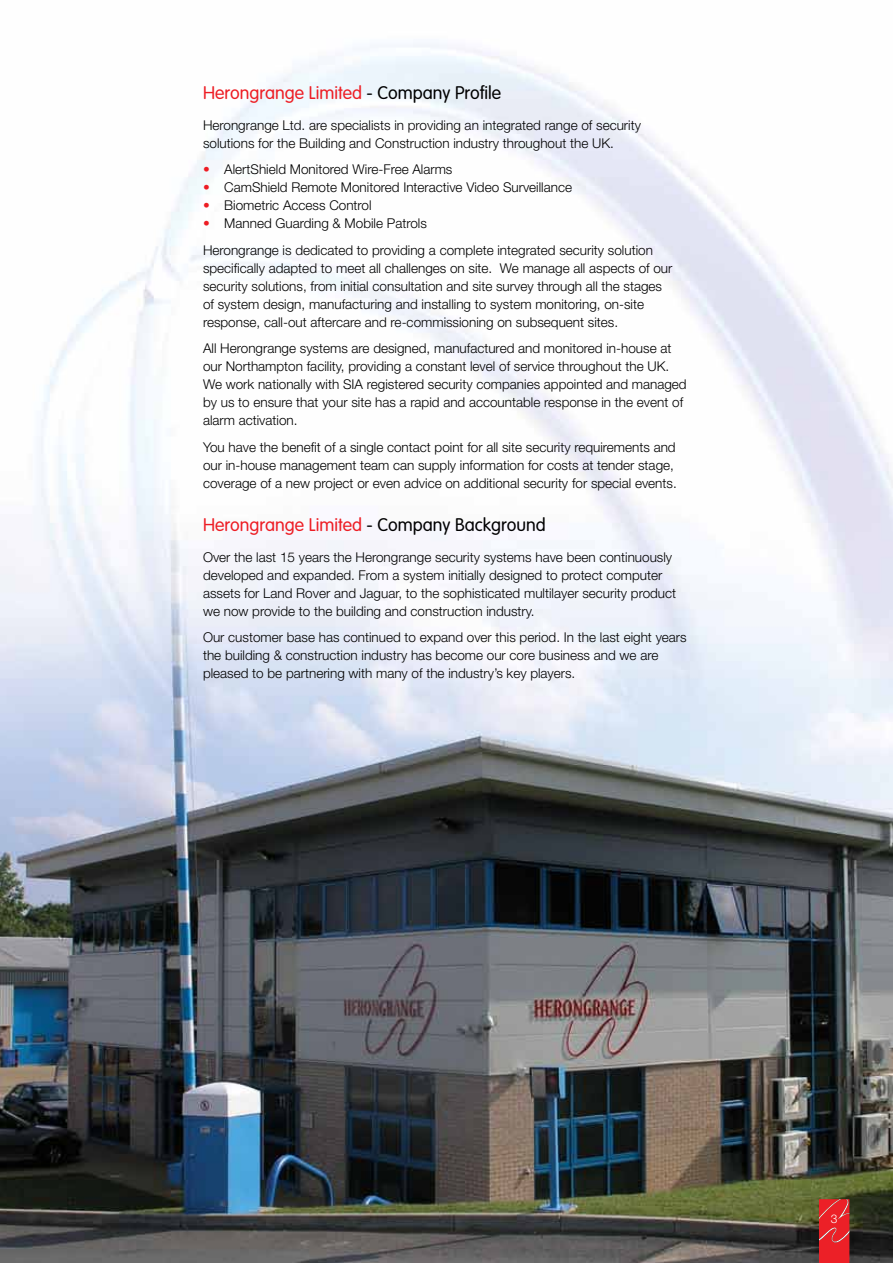
<style>
.page{position:relative;width:893px;height:1263px;background:#fff}
.page>*{position:absolute;margin:0;border:0;box-sizing:border-box;transform-origin:0 0}
.t1{font:300 18px "VAG Rounded";color:#ed1d24}
.t2{font:300 13.5px/18px "Helvetica Neue";color:#000}
.t3{font:300 12px "Helvetica Neue";color:#fff}
.s1{color:#000}
.s2{color:#ed1d24}
</style>
<div class="page">
<img style="left:0;top:43px;width:893px;height:1220px">
<svg style="left:819px;top:1199px;width:30px;height:64px;background:#e82b31"></svg>
<h1 class="t1" style="left:203px;top:83px;width:300px">Herongrange Limited <span class="s1">- Company Profile</span></h1>
<p class="t2" style="left:203px;top:116px;width:439px">Herongrange Ltd. are specialists in providing an integrated range of security solutions for the Building and Construction industry throughout the UK.</p>
<p class="t2" style="left:203px;top:160px;width:251px"><span class="s2">•</span> AlertShield Monitored Wire-Free Alarms</p>
<p class="t2" style="left:203px;top:178px;width:370px"><span class="s2">•</span> CamShield Remote Monitored Interactive Video Surveillance</p>
<p class="t2" style="left:203px;top:196px;width:170px"><span class="s2">•</span> Biometric Access Control</p>
<p class="t2" style="left:203px;top:210px;width:451px;line-height:26.5px"><span class="s2">•</span> Manned Guarding &amp; Mobile Patrols<br>Herongrange is dedicated to providing a complete integrated security solution</p>
<p class="t2" style="left:203px;top:259px;width:471px">specifically adapted to meet all challenges on site. We manage all aspects of our security solutions, from initial consultation and site survey through all the stages of system design, manufacturing and installing to system monitoring, on-site response, call-out aftercare and re-commissioning on subsequent sites.</p>
<p class="t2" style="left:203px;top:339px;width:485px">All Herongrange systems are designed, manufactured and monitored in-house at our Northampton facility, providing a constant level of service throughout the UK.<br>We work nationally with SIA registered security companies appointed and managed by us to ensure that your site has a rapid and accountable response in the event of alarm activation.</p>
<p class="t2" style="left:203px;top:438px;width:475px">You have the benefit of a single contact point for all site security requirements and our in-house management team can supply information for costs at tender stage, coverage of a new project or even advice on additional security for special events.</p>
<h1 class="t1" style="left:203px;top:514px;width:344px">Herongrange Limited <span class="s1">- Company Background</span></h1>
<p class="t2" style="left:203px;top:547px;width:475px">Over the last 15 years the Herongrange security systems have been continuously developed and expanded. From a system initially designed to protect computer assets for Land Rover and Jaguar, to the sophisticated multilayer security product we now provide to the building and construction industry.</p>
<p class="t2" style="left:203px;top:628px;width:485px">Our customer base has continued to expand over this period. In the last eight years the building &amp; construction industry has become our core business and we are pleased to be partnering with many of the industry’s key players.</p>
<p class="t3" style="left:831px;top:1211px;width:8px">3</p>
</div>
